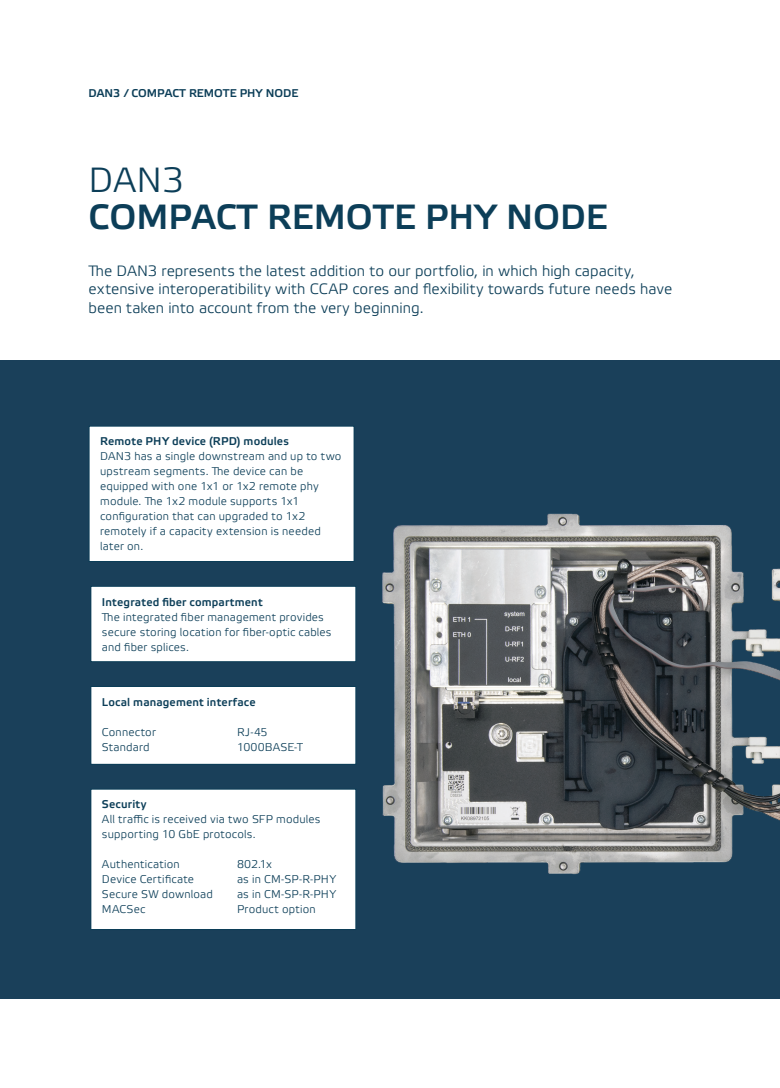
<style>
.page{position:relative;width:780px;height:1088px;background:#fff}
.page>*{position:absolute;margin:0;border:0;box-sizing:border-box;transform-origin:0 0}
.t1{font:35px "Etelka Medium Pro";color:#0c3e58}
.t2{font:35px "Etelka Light Pro";color:#0c3e58}
.t3{font:15px/18.8px "Etelka Light Pro";color:#0c3e58}
.t4{font:11.25px/15px "Etelka Light Pro";letter-spacing:.015em;color:#0c3e58}
.t5{font:11.25px "Etelka Medium Pro";letter-spacing:.015em;color:#0c3e58}
</style>
<div class="page">
<div style="left:0;top:361px;width:780px;height:638px;background:#1a405a"></div>
<img style="left:382px;top:513px;width:398px;height:362px">
<div style="left:91px;top:586px;width:265px;height:76px;background:#fff"></div>
<div style="left:90px;top:586px;width:266px;height:76px;border:1px solid #0c3e58"></div>
<div style="left:89px;top:426px;width:265px;height:135px;background:#fff"></div>
<div style="left:89px;top:426px;width:265px;height:136px;border:1px solid #0c3e58"></div>
<div style="left:91px;top:686px;width:265px;height:78px;background:#fff"></div>
<div style="left:90px;top:686px;width:266px;height:79px;border:1px solid #0c3e58"></div>
<div style="left:91px;top:789px;width:265px;height:140px;background:#fff"></div>
<div style="left:90px;top:789px;width:266px;height:141px;border:1px solid #0c3e58"></div>
<p class="t5" style="left:89px;top:87px;width:211px">DAN3 / COMPACT REMOTE PHY NODE</p>
<h1 class="t2" style="left:89px;top:161px;width:97px">DAN3</h1>
<h1 class="t1" style="left:89px;top:198px;width:520px">COMPACT REMOTE PHY NODE</h1>
<h2 class="t3" style="left:89px;top:262px;width:585px">The DAN3 represents the latest addition to our portfolio, in which high capacity, extensive interoperatibility with CCAP cores and flexibility towards future needs have been taken into account from the very beginning.</h2>
<p class="t5" style="left:100px;top:435px;width:190px">Remote PHY device (RPD) modules</p>
<p class="t4" style="left:100px;top:450px;width:243px">DAN3 has a single downstream and up to two upstream segments. The device can be equipped with one 1x1 or 1x2 remote phy module. The 1x2 module supports 1x1 configuration that can upgraded to 1x2 remotely if a capacity extension is needed later on.</p>
<p class="t5" style="left:102px;top:595px;width:162px">Integrated fiber compartment</p>
<p class="t4" style="left:102px;top:610px;width:231px">The integrated fiber management provides secure storing location for fiber-optic cables and fiber splices.</p>
<p class="t5" style="left:102px;top:696px;width:155px">Local management interface</p>
<p class="t4" style="left:102px;top:725px;width:55px">Connector</p>
<p class="t4" style="left:237px;top:725px;width:32px">RJ-45</p>
<p class="t4" style="left:102px;top:740px;width:49px">Standard</p>
<p class="t4" style="left:237px;top:740px;width:68px">1000BASE-T</p>
<p class="t5" style="left:102px;top:798px;width:46px">Security</p>
<p class="t4" style="left:102px;top:813px;width:220px">All traffic is received via two SFP modules supporting 10 GbE protocols.</p>
<p class="t4" style="left:102px;top:858px;width:79px">Authentication</p>
<p class="t4" style="left:237px;top:858px;width:36px">802.1x</p>
<p class="t4" style="left:102px;top:873px;width:94px">Device Certificate</p>
<p class="t4" style="left:237px;top:873px;width:101px">as in CM-SP-R-PHY</p>
<p class="t4" style="left:102px;top:888px;width:112px">Secure SW download</p>
<p class="t4" style="left:237px;top:888px;width:101px">as in CM-SP-R-PHY</p>
<p class="t4" style="left:102px;top:903px;width:45px">MACSec</p>
<p class="t4" style="left:237px;top:903px;width:80px">Product option</p>
</div>
